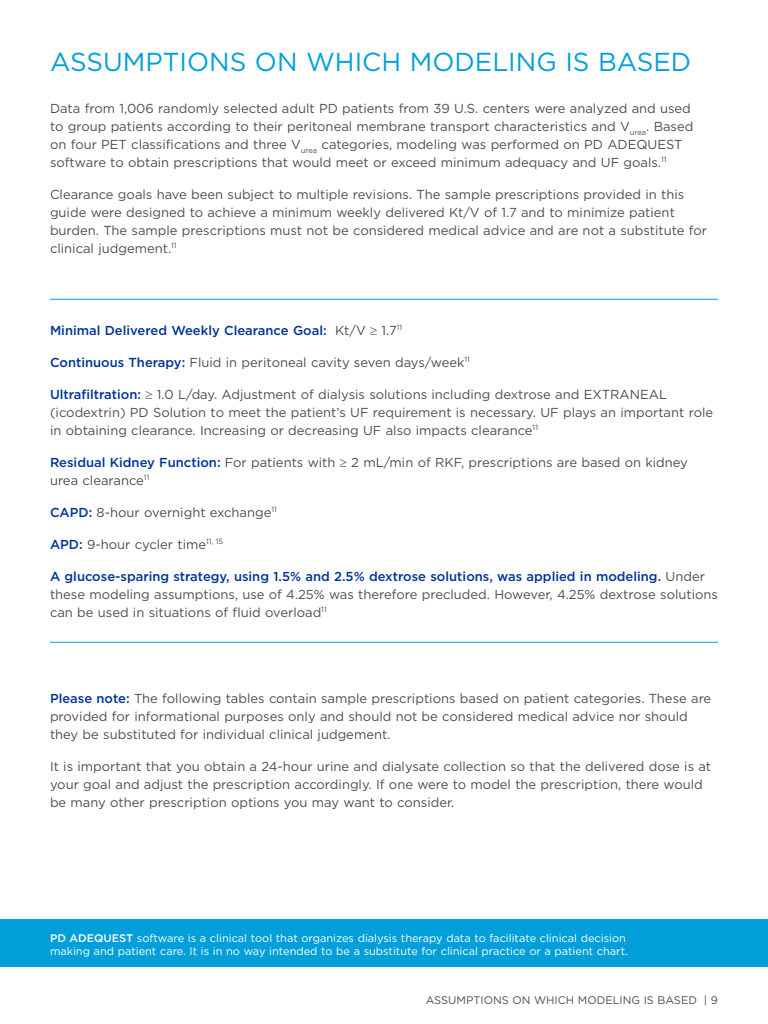
<style>
.page{position:relative;width:768px;height:1024px;background:#fff}
.page>*{position:absolute;margin:0;border:0;box-sizing:border-box;transform-origin:0 0}
.SECTION{font:26px "Gotham";color:#009fda}
.t1{font:13px/18px "Gotham";color:#4d4d4f}
.t2{font:500 13px "Gotham";color:#039}
.FOOTNOTE{font:11px/13.2px "Gotham";color:#fff}
.t3{font:11px "Gotham";color:#4d4d4f}
.s1{font-weight:400;color:#4d4d4f}
.s2{color:#4d4d4f}
.s3{font-weight:500;color:#039}
.s4{font-weight:500}
</style>
<div class="page">
<hr style="left:50px;top:299px;width:668px;height:1px;background:#009fda">
<hr style="left:50px;top:642px;width:668px;height:1px;background:#009fda">
<div style="left:0;top:920px;width:768px;height:47px;background:#009fda"></div>
<p class="SECTION" style="left:50px;top:45px;width:643px">ASSUMPTIONS ON WH ICH MODELING IS BASED</p>
<p class="t1" style="left:50px;top:99px;width:645px">Data from 1,006 randomly selected adult PD patients from 39 U.S. centers were analyzed and used to group patients according to their peritoneal membrane transport characteristics and V<sub>urea</sub>. Based on four PET classifications and three V<sub>urea</sub> categories, modeling was performed on PD ADEQUEST software to obtain prescriptions that would meet or exceed minimum adequacy and UF goals.<sup>11</sup></p>
<p class="t1" style="left:50px;top:185px;width:659px">Clearance goals have been subject to multiple revisions. The sample prescriptions provided in this guide were designed to achieve a minimum weekly delivered Kt/V of 1.7 and to minimize patient burden. The sample prescriptions must not be considered medical advice and are not a substitute for clinical judgement.<sup>11</sup></p>
<p class="t2" style="left:50px;top:322px;width:354px">Minimal Delivered Weekly Clearance Goal: <span class="s1">Kt/V</span> <span class="s2">≥</span> <span class="s1">1.7</span><sup>11</sup></p>
<p class="t1" style="left:50px;top:353px;width:421px"><span class="s3">Continuous Therapy:</span> Fluid in peritoneal cavity seven days/week<sup>11</sup></p>
<p class="t1" style="left:50px;top:385px;width:665px"><span class="s3">Ultrafiltration:</span> ≥ 1.0 L/day. Adjustment of dialysis solutions including dextrose and EXTRANEAL (icodextrin) PD Solution to meet the patient’s UF requirement is necessary. UF plays an important role in obtaining clearance. Increasing or decreasing UF also impacts clearance<sup>11</sup></p>
<p class="t1" style="left:50px;top:453px;width:639px"><span class="s3">Residual Kidney Function:</span> For patients with ≥ 2 mL/min of RKF, prescriptions are based on kidney urea clearance<sup>11</sup></p>
<p class="t1" style="left:50px;top:503px;width:228px"><span class="s3">CAPD:</span> 8-hour overnight exchange<sup>11</sup></p>
<p class="t1" style="left:50px;top:535px;width:175px"><span class="s3">APD:</span> 9-hour cycler time<sup>11,</sup> <sup>15</sup></p>
<p class="t1" style="left:50px;top:567px;width:670px"><span class="s3">A glucose-sparing strategy, using 1.5% and 2.5% dextrose solutions, was applied in modeling.</span> Under these modeling assumptions, use of 4.25% was therefore precluded. However, 4.25% dextrose solutions can be used in situations of fluid overload<sup>11</sup></p>
<p class="t1" style="left:50px;top:689px;width:663px"><span class="s3">Please note:</span> The following tables contain sample prescriptions based on patient categories. These are provided for informational purposes only and should not be considered medical advice nor should they be substituted for individual clinical judgement.</p>
<p class="t1" style="left:50px;top:757px;width:663px">It is important that you obtain a 24-hour urine and dialysate collection so that the delivered dose is at your goal and adjust the prescription accordingly. If one were to model the prescription, there would be many other prescription options you may want to consider.</p>
<p class="FOOTNOTE" style="left:50px;top:931px;width:579px"><span class="s4">PD ADEQUEST</span> software is a clinical tool that organizes dialysis therapy data to facilitate clinical decision making and patient care. It is in no way intended to be a substitute for clinical practice or a patient chart.</p>
<p class="t3" style="left:426px;top:993px;width:17px">Assumptions</p>
<p class="t3" style="left:512px;top:993px;width:84px">on Which Modeling</p>
<p class="t3" style="left:644px;top:993px;width:29px">Is Based</p>
<p class="t3" style="left:704px;top:993px;width:16px">| 9</p>
</div>
